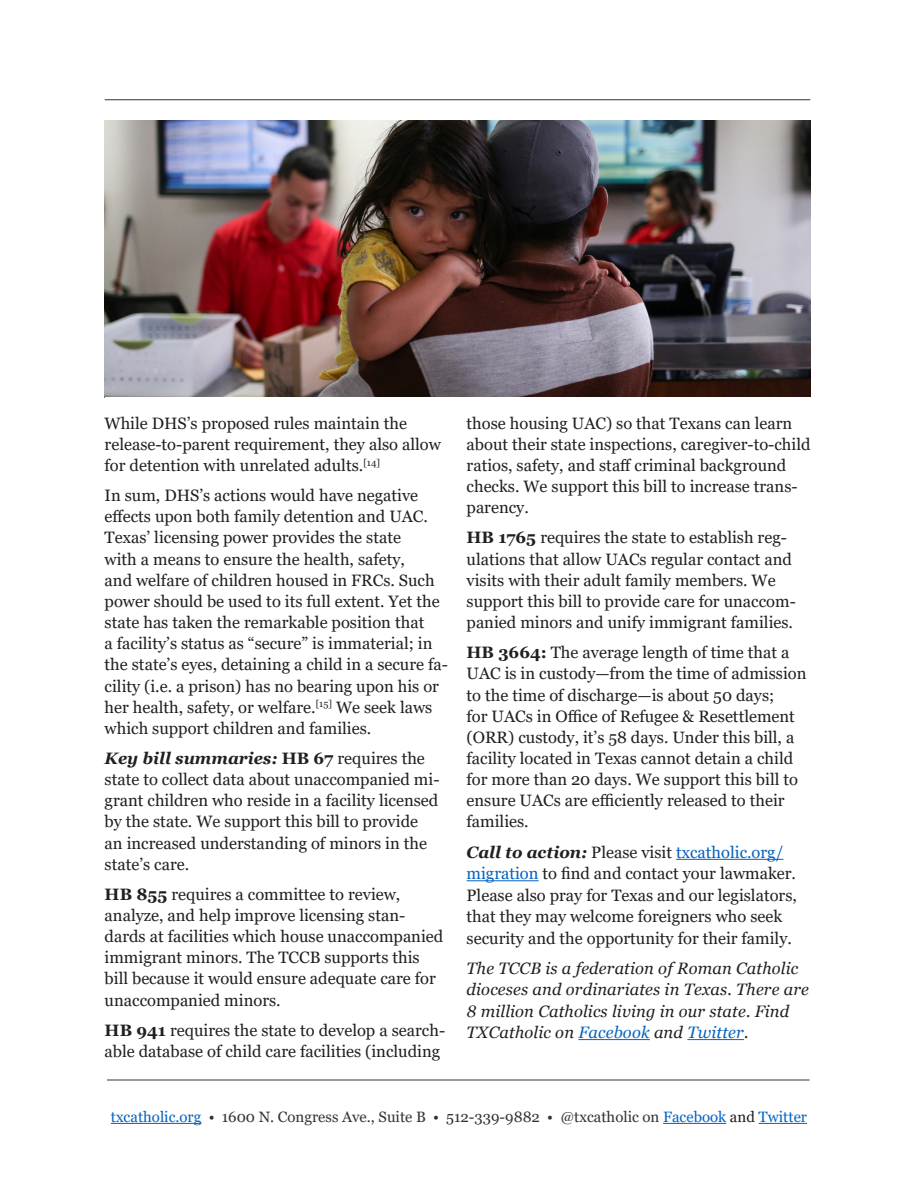
<style>
.page{position:relative;width:918px;height:1188px;background:#fff}
.page>*{position:absolute;margin:0;border:0;box-sizing:border-box;transform-origin:0 0}
.t1{font:16.5px/21.1px "Georgia";color:#231f20}
.t2{font:italic 16.5px/21.5px "Georgia";letter-spacing:.01em;color:#231f20}
.t3{font:15px "Georgia";color:#323332}
.s1{font-weight:700;font-style:italic}
.s2{font-weight:700}
.s3{color:#0563c1}
.s4{color:#211d1e}
</style>
<div class="page">
<hr style="left:676px;top:859px;width:107px;height:1px;background:#0563c1">
<hr style="left:467px;top:880px;width:72px;height:1px;background:#0563c1">
<hr style="left:578px;top:1039px;width:72px;height:1px;background:#0563c1">
<hr style="left:687px;top:1039px;width:57px;height:1px;background:#0563c1">
<hr style="left:105px;top:99px;width:705px;height:1px;background:#323332">
<hr style="left:107px;top:1080px;width:702px;height:1px;background:#323332">
<hr style="left:111px;top:1123px;width:90px;height:1px;background:#0563c1">
<hr style="left:663px;top:1123px;width:63px;height:1px;background:#0563c1">
<hr style="left:759px;top:1123px;width:48px;height:1px;background:#0563c1">
<img style="left:105px;top:120px;width:705px;height:277px">
<p class="t1" style="left:105px;top:413px;width:338px">While DHS’s proposed rules maintain the release-to-parent requirement, they also allow for detention with unrelated adults.<sup>[14]</sup></p>
<p class="t1" style="left:105px;top:485px;width:345px">In sum, DHS’s actions would have negative effects upon both family detention and UAC.<br>Texas’ licensing power provides the state<br>with a means to ensure the health, safety,<br>and welfare of children housed in FRCs. Such power should be used to its full extent. Yet the state has taken the remarkable position that<br>a facility’s status as “secure” is immaterial; in the state’s eyes, detaining a child in a secure fa&shy;cility (i.e. a prison) has no bearing upon his or her health, safety, or welfare.<sup>[15]</sup> We seek laws which support children and families.</p>
<p class="t1" style="left:105px;top:748px;width:336px"><span class="s1">Key bill summaries:</span> <span class="s2">HB 67</span> requires the state to collect data about unaccompanied mi&shy;grant children who reside in a facility licensed by the state. We support this bill to provide an increased understanding of minors in the state’s care.</p>
<p class="t1" style="left:105px;top:884px;width:340px"><span class="s2">HB 855</span> requires a committee to review, analyze, and help improve licensing stan&shy;dards at facilities which house unaccompanied immigrant minors. The TCCB supports this bill because it would ensure adequate care for unaccompanied minors.</p>
<p class="t1" style="left:105px;top:1020px;width:342px"><span class="s2">HB 941</span> requires the state to develop a search&shy;able database of child care facilities (including</p>
<p class="t1" style="left:467px;top:413px;width:345px">those housing UAC) so that Texans can learn about their state inspections, caregiver-to-child ratios, safety, and staff criminal background checks. We support this bill to increase trans&shy;parency.</p>
<p class="t1" style="left:467px;top:528px;width:331px"><span class="s2">HB 1765</span> requires the state to establish reg&shy;ulations that allow UACs regular contact and visits with their adult family members. We support this bill to provide care for unaccom&shy;panied minors and unify immigrant families.</p>
<p class="t1" style="left:467px;top:642px;width:341px"><span class="s2">HB 3664:</span> The average length of time that a UAC is in custody—from the time of admission to the time of discharge—is about 50 days;<br>for UACs in Office of Refugee &amp; Resettlement (ORR) custody, it’s 58 days. Under this bill, a facility located in Texas cannot detain a child for more than 20 days. We support this bill to ensure UACs are efficiently released to their families.</p>
<p class="t1" style="left:467px;top:842px;width:332px"><span class="s1">Call to action:</span> Please visit <span class="s3">txcatholic.org/ migration</span> to find and contact your lawmaker.<br>Please also pray for Texas and our legislators, that they may welcome foreigners who seek security and the opportunity for their family.</p>
<p class="t2" style="left:467px;top:957px;width:344px">The TCCB is a federation of Roman Catholic dioceses and ordinariates in Texas. There are 8 million Catholics living in our state. Find TXCatholic on <span class="s3">Facebook</span> and <span class="s3">Twitter</span>.</p>
<p class="t3" style="left:111px;top:1108px;width:698px"><span class="s3">txcatholic.org</span> • 1600 N. Congress Ave., Suite B • 512-339-9882 • @txcatholic on <span class="s3">Facebook</span> <span class="s4">and</span> <span class="s3">Twitter</span></p>
</div>
